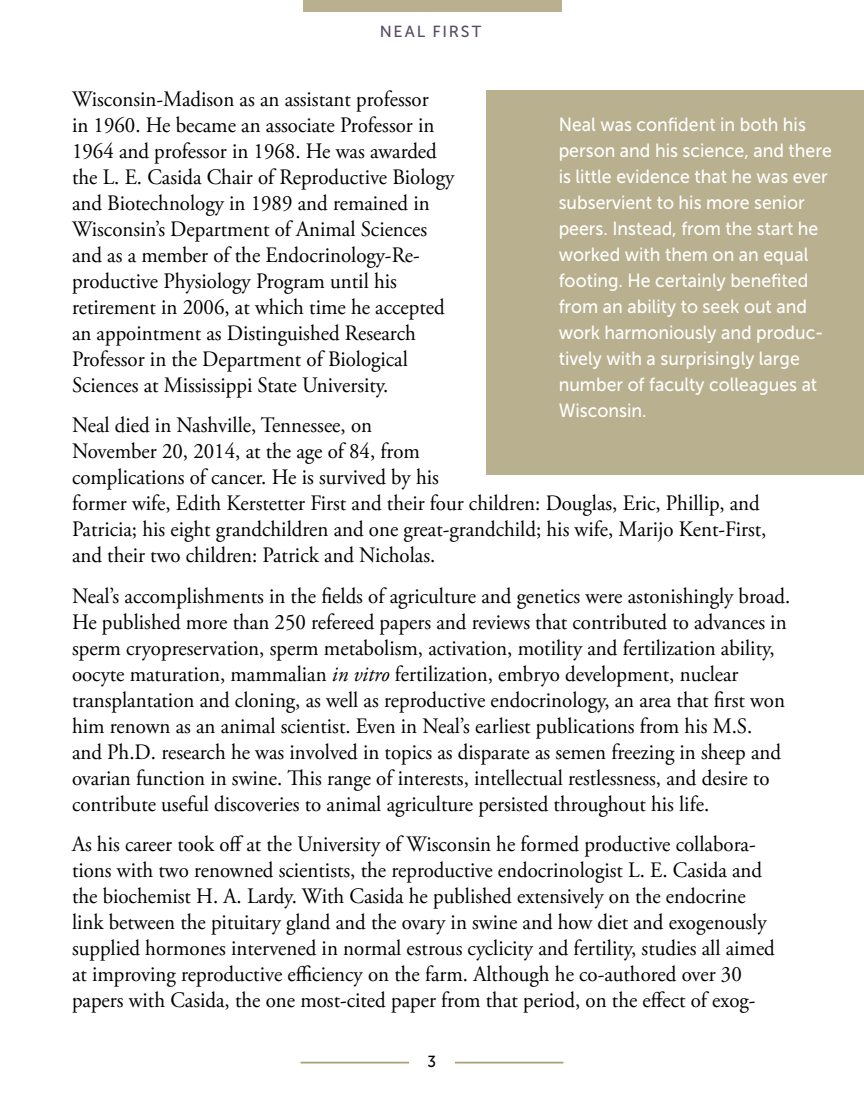
<style>
.page{position:relative;width:864px;height:1098px;background:#fff}
.page>*{position:absolute;margin:0;border:0;box-sizing:border-box;transform-origin:0 0}
.t1{font:22px/26px "Adobe Garamond Pro";color:#000001;scale:.95 1}
.t2{font:19px/26px "Museo Sans 500";color:#fff;scale:.93 1}
.t3{font:16px "Museo Sans 500";letter-spacing:.11em;color:#584a65}
.t4{font:16px "Museo Sans 500";color:#000001;scale:.95 1}
.s1{font-style:italic}
</style>
<div class="page">
<hr style="left:301px;top:1062px;width:262px;height:1px;background:#a09569">
<hr style="left:301px;top:1063px;width:262px;height:1px;background:#a09569">
<div style="left:409px;top:1055px;width:45px;height:27px;background:#fff"></div>
<div style="left:303px;top:0;width:258px;height:12px;background:#b9b08f"></div>
<div style="left:487px;top:90px;width:377px;height:384px;background:#b9b08f"></div>
<p class="t3" style="left:380px;top:23px;width:103px">NEAL FIRST</p>
<p class="t1" style="left:72px;top:87px;width:404px">Wisconsin-Madison as an assistant professor<br>in 1960. He became an associate Professor in 1964 and professor in 1968. He was awarded the L. E. Casida Chair of Reproductive Biology and Biotechnology in 1989 and remained in Wisconsin’s Department of Animal Sciences and as a member of the Endocrinology-Re&shy;productive Physiology Program until his retirement in 2006, at which time he accepted an appointment as Distinguished Research Professor in the Department of Biological Sciences at Mississippi State University.</p>
<p class="t1" style="left:72px;top:413px;width:732px">Neal died in Nashville, Tennessee, on<br>November 20, 2014, at the age of 84, from<br>complications of cancer. He is survived by his<br>former wife, Edith Kerstetter First and their four children: Douglas, Eric, Phillip, and Patricia; his eight grandchildren and one great-grandchild; his wife, Marijo Kent-First, and their two children: Patrick and Nicholas.</p>
<p class="t1" style="left:72px;top:584px;width:758px">Neal’s accomplishments in the fields of agriculture and genetics were astonishingly broad.<br>He published more than 250 refereed papers and reviews that contributed to advances in sperm cryopreservation, sperm metabolism, activation, motility and fertilization ability, oocyte maturation, mammalian <span class="s1">in vitro</span> fertilization, embryo development, nuclear transplantation and cloning, as well as reproductive endocrinology, an area that first won him renown as an animal scientist. Even in Neal’s earliest publications from his M.S.<br>and Ph.D. research he was involved in topics as disparate as semen freezing in sheep and ovarian function in swine. This range of interests, intellectual restlessness, and desire to contribute useful discoveries to animal agriculture persisted throughout his life.</p>
<p class="t1" style="left:72px;top:832px;width:741px">As his career took off at the University of Wisconsin he formed productive collabora&shy;tions with two renowned scientists, the reproductive endocrinologist L. E. Casida and the biochemist H. A. Lardy. With Casida he published extensively on the endocrine link between the pituitary gland and the ovary in swine and how diet and exogenously supplied hormones intervened in normal estrous cyclicity and fertility, studies all aimed at improving reproductive efficiency on the farm. Although he co-authored over 30 papers with Casida, the one most-cited paper from that period, on the effect of exog-</p>
<p class="t2" style="left:559px;top:112px;width:295px">Neal was confident in both his person and his science, and there is little evidence that he was ever subservient to his more senior peers. Instead, from the start he worked with them on an equal footing. He certainly benefited from an ability to seek out and work harmoniously and produc&shy;tively with a surprisingly large number of faculty colleagues at<br>Wisconsin.</p>
<p class="t4" style="left:427px;top:1052px;width:11px">3</p>
</div>
